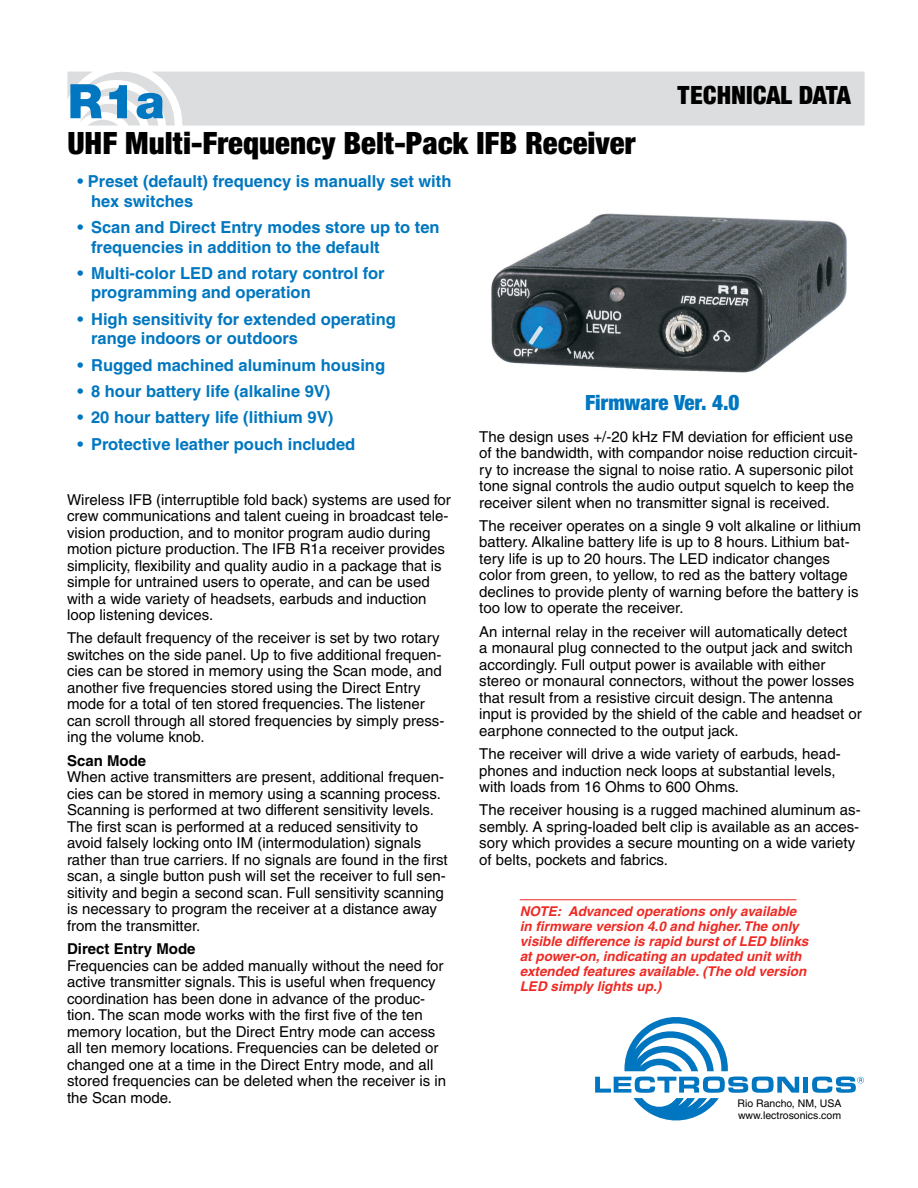
<style>
.page{position:relative;width:918px;height:1188px;background:#fff}
.page>*{position:absolute;margin:0;border:0;box-sizing:border-box;transform-origin:0 0}
.t1{font:900 51px "Sans";color:#0077c0}
.t2{font:900 condensed 33px "Sans";color:#000}
.t3{font:900 condensed 27px "Sans";color:#000}
.t4{font:900 condensed 22.5px "Sans";color:#0077c0}
.t5{font:700 16.5px/19.5px "Helvetica";color:#0077c0}
.t6{font:15px/16.5px "Helvetica";color:#000}
.t7{font:700 15px "Helvetica";color:#000}
.t8{font:italic 700 13.5px/15px "Helvetica";color:#ee2a24}
.t9{font:10.5px/12.1px "Helvetica";color:#000}
</style>
<div class="page">
<svg style="left:68px;top:72px;width:797px;height:54px;background:#dedfe0"></svg>
<svg style="left:595px;top:1017px;width:204px;height:103px"></svg>
<div style="left:803px;top:1077px;width:5px;height:16px;background:#0076c0"></div>
<svg style="left:812px;top:1077px;width:52px;height:16px"></svg>
<img style="left:491px;top:213px;width:356px;height:160px">
<hr style="left:520px;top:899px;width:276px;height:1px;background:#ee2a24">
<h1 class="t1" style="left:68px;top:70px;width:98px">R1a</h1>
<h2 class="t2" style="left:68px;top:123px;width:570px">UHF Multi-Frequency Belt-Pack IFB Receiver</h2>
<h3 class="t3" style="left:677px;top:79px;width:176px">TECHNICAL DATA</h3>
<p class="t5" style="left:91px;top:172px;width:362px;text-indent:-13px">• Preset (default) frequency is manually set with hex switches</p>
<p class="t5" style="left:91px;top:217px;width:350px;text-indent:-13px">• Scan and Direct Entry modes store up to ten frequencies in addition to the default</p>
<p class="t5" style="left:91px;top:263px;width:295px;text-indent:-13px">• Multi-color LED and rotary control for programming and operation</p>
<p class="t5" style="left:91px;top:309px;width:306px;text-indent:-13px">• High sensitivity for extended operating range indoors or outdoors</p>
<p class="t5" style="left:78px;top:355px;width:309px">• Rugged machined aluminum housing</p>
<p class="t5" style="left:78px;top:381px;width:254px">• 8 hour battery life (alkaline 9V)</p>
<p class="t5" style="left:78px;top:407px;width:257px">• 20 hour battery life (lithium 9V)</p>
<p class="t5" style="left:78px;top:434px;width:279px">• Protective leather pouch included</p>
<p class="t6" style="left:67px;top:491px;width:385px">Wireless IFB (interruptible fold back) systems are used for crew communications and talent cueing in broadcast tele&shy;vision production, and to monitor program audio during motion picture production. The IFB R1a receiver provides simplicity, flexibility and quality audio in a package that is simple for untrained users to operate, and can be used with a wide variety of headsets, earbuds and induction loop listening devices.</p>
<p class="t6" style="left:67px;top:630px;width:379px">The default frequency of the receiver is set by two rotary switches on the side panel. Up to five additional frequen&shy;cies can be stored in memory using the Scan mode, and another five frequencies stored using the Direct Entry mode for a total of ten stored frequencies. The listener can scroll through all stored frequencies by simply press&shy;ing the volume knob.</p>
<p class="t7" style="left:67px;top:751px;width:81px">Scan Mode</p>
<p class="t6" style="left:67px;top:769px;width:382px">When active transmitters are present, additional frequen&shy;cies can be stored in memory using a scanning process.<br>Scanning is performed at two different sensitivity levels.<br>The first scan is performed at a reduced sensitivity to avoid falsely locking onto IM (intermodulation) signals rather than true carriers. If no signals are found in the first scan, a single button push will set the receiver to full sen&shy;sitivity and begin a second scan. Full sensitivity scanning is necessary to program the receiver at a distance away from the transmitter.</p>
<p class="t7" style="left:67px;top:940px;width:130px">Direct Entry Mode</p>
<p class="t6" style="left:67px;top:957px;width:380px">Frequencies can be added manually without the need for active transmitter signals. This is useful when frequency coordination has been done in advance of the produc&shy;tion. The scan mode works with the first five of the ten memory location, but the Direct Entry mode can access all ten memory locations. Frequencies can be deleted or changed one at a time in the Direct Entry mode, and all stored frequencies can be deleted when the receiver is in the Scan mode.</p>
<h3 class="t4" style="left:585px;top:389px;width:156px">Firmware Ver. 4.0</h3>
<p class="t6" style="left:479px;top:428px;width:380px">The design uses +/-20 kHz FM deviation for efficient use of the bandwidth, with compandor noise reduction circuit&shy;ry to increase the signal to noise ratio. A supersonic pilot tone signal controls the audio output squelch to keep the receiver silent when no transmitter signal is received.</p>
<p class="t6" style="left:479px;top:517px;width:383px">The receiver operates on a single 9 volt alkaline or lithium battery. Alkaline battery life is up to 8 hours. Lithium bat&shy;tery life is up to 20 hours. The LED indicator changes color from green, to yellow, to red as the battery voltage declines to provide plenty of warning before the battery is too low to operate the receiver.</p>
<p class="t6" style="left:479px;top:623px;width:384px">An internal relay in the receiver will automatically detect<br>a monaural plug connected to the output jack and switch accordingly. Full output power is available with either stereo or monaural connectors, without the power losses that result from a resistive circuit design. The antenna input is provided by the shield of the cable and headset or earphone connected to the output jack.</p>
<p class="t6" style="left:479px;top:746px;width:363px">The receiver will drive a wide variety of earbuds, head&shy;phones and induction neck loops at substantial levels, with loads from 16 Ohms to 600 Ohms.</p>
<p class="t6" style="left:479px;top:802px;width:383px">The receiver housing is a rugged machined aluminum as&shy;sembly. A spring-loaded belt clip is available as an acces&shy;sory which provides a secure mounting on a wide variety of belts, pockets and fabrics.</p>
<p class="t8" style="left:520px;top:903px;width:290px">NOTE: Advanced operations only available in firmware version 4.0 and higher. The only visible difference is rapid burst of LED blinks at power-on, indicating an updated unit with extended features available. (The old version LED simply lights up.)</p>
<p class="t9" style="left:738px;top:1097px;width:106px">Rio Rancho, NM, USA www.lectrosonics.com</p>
</div>
